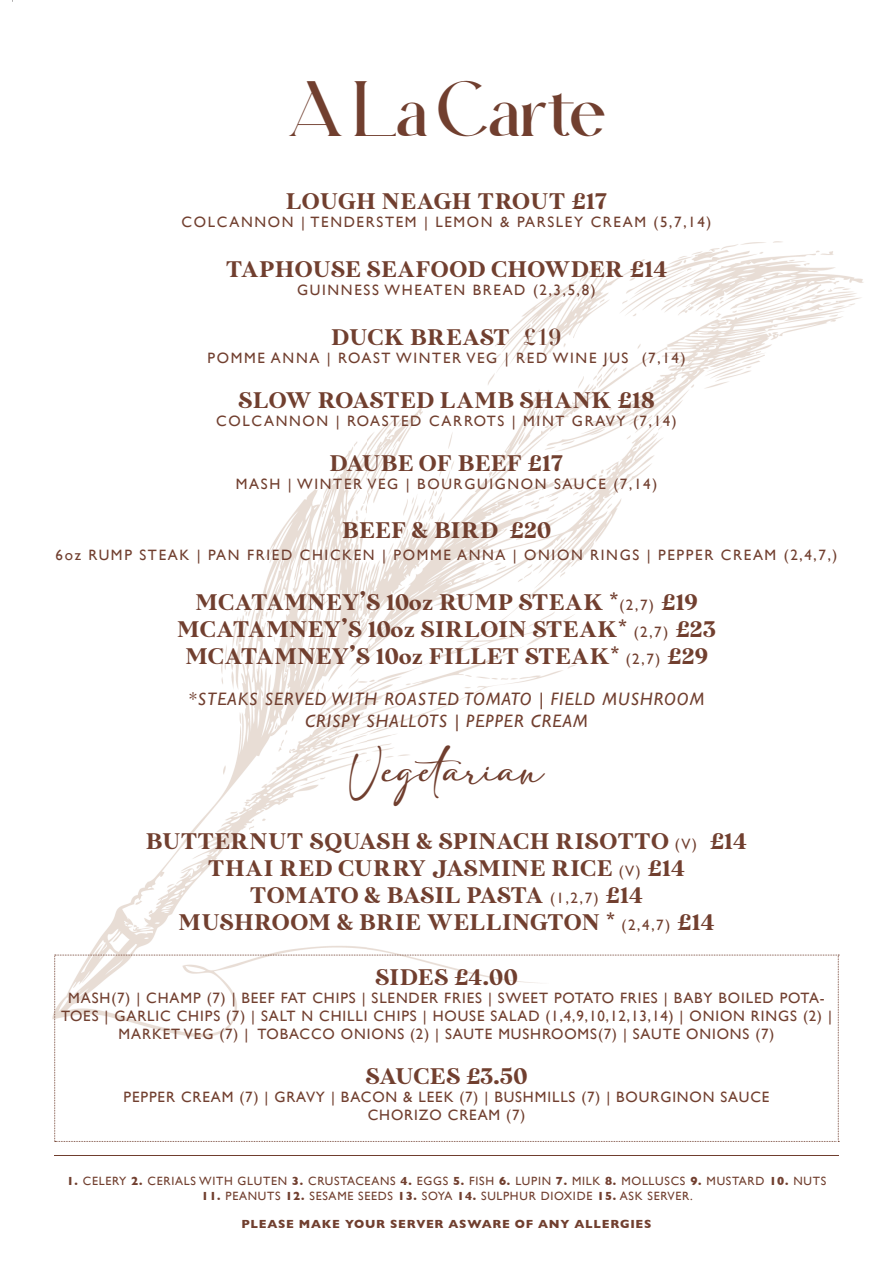
<style>
.page{position:relative;width:893px;height:1263px;background:#fff}
.page>*{position:absolute;margin:0;border:0;box-sizing:border-box;transform-origin:0 0}
.t1{font:39px "Ahganirya Personal Use";color:#713f2f}
.t2{font:30px "adelia";color:#703e2e}
.t3{font:22.5px/27px "MADE Sunflower";letter-spacing:.05em;color:#713f2f;text-align:center}
.t4{font:italic 18px/21.6px "Gill Sans";letter-spacing:.06em;color:#713f2f;text-align:center}
.t5{font:15px/18px "Gill Sans";letter-spacing:.06em;color:#713f2f;text-align:center}
.t6{font:15px "Gill Sans";letter-spacing:.11em;color:#713f2f}
.t7{font:12px "Gill Sans";letter-spacing:.06em;color:#713f2f}
.t8{font:700 12px "Gill Sans";letter-spacing:.06em;color:#713f2f}
.s1{font-family:"Didot";font-weight:700}
.s2{font-family:"Gill Sans";font-size:15px}
.s3{font-weight:700}
</style>
<div class="page">
<img style="left:12px;top:0;width:723px;height:735px">
<img style="left:735px;top:241px;width:129px;height:715px">
<img style="left:52px;top:735px;width:315px;height:284px">
<img style="left:367px;top:735px;width:369px;height:220px">
<hr style="left:54px;top:1155px;width:785px;height:1px;background:#703e2e">
<svg style="left:54px;top:955px;width:785px;height:187px"></svg>
<h1 class="t1" style="left:288px;top:99px;width:318px">A La Carte</h1>
<p class="t3" style="left:286px;top:189px;width:322px">LOUGH NEAGH TROUT £17</p>
<p class="t6" style="left:182px;top:213px;width:531px">COLCANNON | TENDERSTEM | LEMON &amp; PARSLEY CREAM (5,7,14)</p>
<p class="t3" style="left:226px;top:257px;width:442px">TAPHOUSE SEAFOOD CHOWDER £14</p>
<p class="t6" style="left:297px;top:281px;width:300px">GUINNESS WHEATEN BREAD (2,3,5,8)</p>
<p class="t3" style="left:332px;top:326px;width:231px">DUCK BREAST <span class="s1">£19</span></p>
<p class="t6" style="left:207px;top:349px;width:480px">POMME ANNA | ROAST WINTER VEG | RED WINE JUS (7,14)</p>
<p class="t3" style="left:239px;top:389px;width:417px">SLOW ROASTED LAMB SHANK £18</p>
<p class="t6" style="left:216px;top:412px;width:462px">COLCANNON | ROASTED CARROTS | MINT GRAVY (7,14)</p>
<p class="t3" style="left:330px;top:452px;width:235px">DAUBE OF BEEF £17</p>
<p class="t6" style="left:236px;top:475px;width:423px">MASH | WINTER VEG | BOURGUIGNON SAUCE (7,14)</p>
<p class="t3" style="left:343px;top:518px;width:209px">BEEF &amp; BIRD £20</p>
<p class="t6" style="left:56px;top:546px;width:783px">6oz RUMP STEAK | PAN FRIED CHICKEN | POMME ANNA | ONION RINGS | PEPPER CREAM (2,4,7,)</p>
<p class="t3" style="left:178px;top:590px;width:539px">MCATAMNEY’S 10oz RUMP STEAK *<span class="s2">(2,7)</span> £19<br>MCATAMNEY’S 10oz SIRLOIN STEAK* <span class="s2">(2,7)</span> £23<br>MCATAMNEY’S 10oz FILLET STEAK* <span class="s2">(2,7)</span> £29</p>
<p class="t4" style="left:189px;top:688px;width:517px">*STEAKS SERVED WITH ROASTED TOMATO | FIELD MUSHROOM<br>CRISPY SHALLOTS | PEPPER CREAM</p>
<h2 class="t2" style="left:349px;top:755px;width:195px">Vegetarian</h2>
<p class="t3" style="left:146px;top:829px;width:602px">BUTTERNUT SQUASH &amp; SPINACH RISOTTO <span class="s2">(V)</span> £14<br>THAI RED CURRY JASMINE RICE <span class="s2">(V)</span> £14<br>TOMATO &amp; BASIL PASTA <span class="s2">(1,2,7)</span> £14<br>MUSHROOM &amp; BRIE WELLINGTON * <span class="s2">(2,4,7)</span> £14</p>
<p class="t3" style="left:376px;top:966px;width:143px">SIDES £4.00</p>
<p class="t5" style="left:61px;top:989px;width:772px">MASH(7) | CHAMP (7) | BEEF FAT CHIPS | SLENDER FRIES | SWEET POTATO FRIES | BABY BOILED POTA-<br>TOES | GARLIC CHIPS (7) | SALT N CHILLI CHIPS | HOUSE SALAD (1,4,9,10,12,13,14) | ONION RINGS (2) |<br>MARKET VEG (7) | TOBACCO ONIONS (2) | SAUTE MUSHROOMS(7) | SAUTE ONIONS (7)</p>
<p class="t3" style="left:366px;top:1065px;width:162px">SAUCES £3.50</p>
<p class="t5" style="left:124px;top:1088px;width:647px">PEPPER CREAM (7) | GRAVY | BACON &amp; LEEK (7) | BUSHMILLS (7) | BOURGINON SAUCE<br>CHORIZO CREAM (7)</p>
<p class="t7" style="left:67px;top:1174px;width:761px"><span class="s3">1.</span> CELERY <span class="s3">2.</span> CERIALS WITH GLUTEN <span class="s3">3.</span> CRUSTACEANS <span class="s3">4.</span> EGGS <span class="s3">5.</span> FISH <span class="s3">6.</span> LUPIN <span class="s3">7.</span> MILK <span class="s3">8.</span> MOLLUSCS <span class="s3">9.</span> MUSTARD <span class="s3">10.</span> NUTS</p>
<p class="t7" style="left:202px;top:1188px;width:493px"><span class="s3">11.</span> PEANUTS <span class="s3">12.</span> SESAME SEEDS <span class="s3">13.</span> SOYA <span class="s3">14.</span> SULPHUR DIOXIDE <span class="s3">15.</span> ASK SERVER.</p>
<p class="t8" style="left:242px;top:1215px;width:411px">PLEASE MAKE YOUR SERVER ASWARE OF ANY ALLERGIES</p>
</div>
